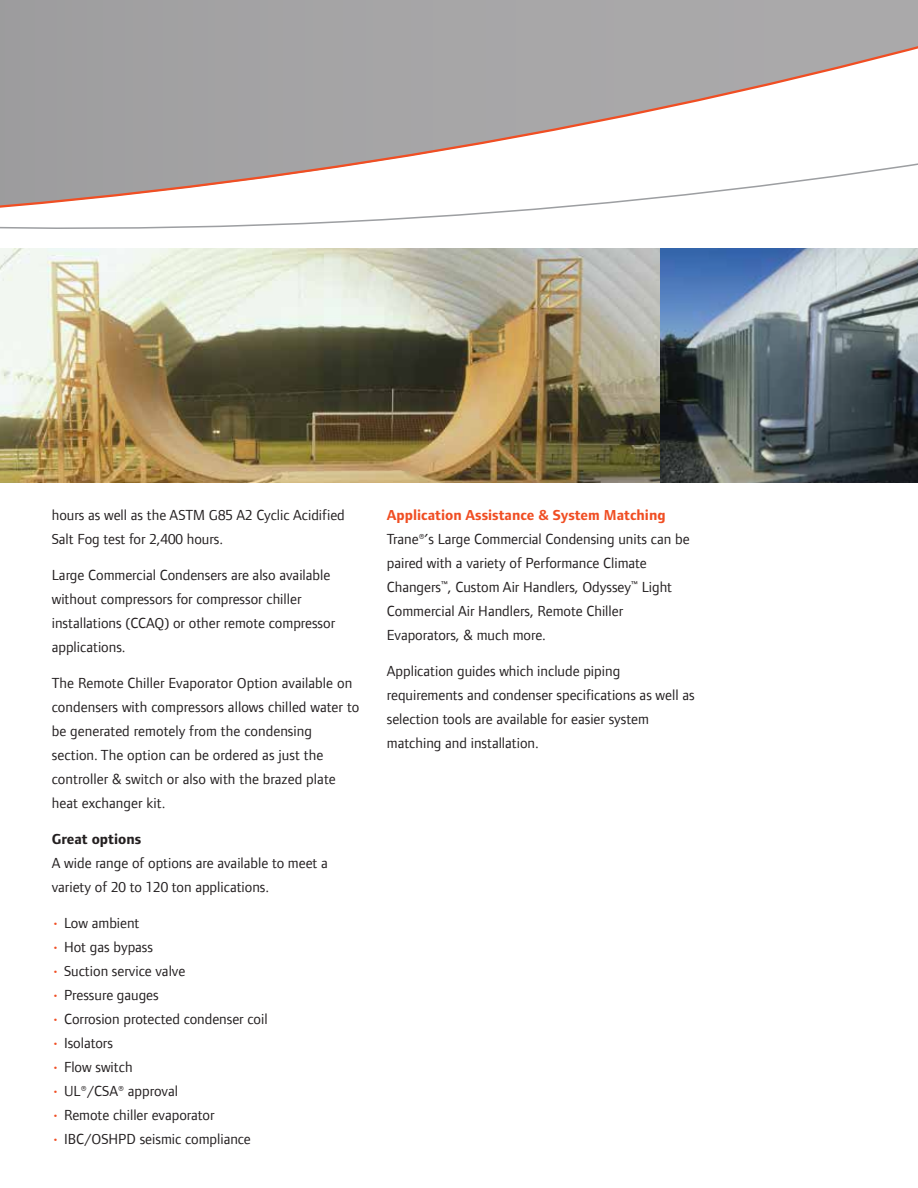
<style>
.page{position:relative;width:918px;height:1188px;background:#fff}
.page>*{position:absolute;margin:0;border:0;box-sizing:border-box;transform-origin:0 0}
.t1{font:15px/24px "Foundry Form Sans";color:#231f20}
.t2{font:700 15px "Foundry Form Sans";color:#f04e23}
.t3{font:700 15px "Foundry Form Sans";color:#231f20}
.s1{color:#f04e23}
</style>
<div class="page">
<svg style="left:0;top:0;width:918px;height:37px;background:#a5a4a6"></svg>
<svg style="left:0;top:37px;width:918px;height:192px"></svg>
<img style="left:0;top:249px;width:661px;height:233px">
<img style="left:661px;top:249px;width:257px;height:233px">
<p class="t1" style="left:52px;top:503px;width:295px">hours as well as the ASTM G85 A2 Cyclic Acidified<br>Salt Fog test for 2,400 hours.</p>
<p class="t1" style="left:52px;top:563px;width:285px">Large Commercial Condensers are also available without compressors for compressor chiller installations (CCAQ) or other remote compressor applications.</p>
<p class="t1" style="left:52px;top:671px;width:309px">The Remote Chiller Evaporator Option available on condensers with compressors allows chilled water to be generated remotely from the condensing section. The option can be ordered as just the controller &amp; switch or also with the brazed plate heat exchanger kit.</p>
<p class="t3" style="left:52px;top:831px;width:91px">Great options</p>
<p class="t1" style="left:52px;top:851px;width:278px">A wide range of options are available to meet a variety of 20 to 120 ton applications.</p>
<p class="t1" style="left:52px;top:911px;width:89px"><span class="s1">•</span> Low ambient</p>
<p class="t1" style="left:52px;top:935px;width:103px"><span class="s1">•</span> Hot gas bypass</p>
<p class="t1" style="left:52px;top:959px;width:135px"><span class="s1">•</span> Suction service valve</p>
<p class="t1" style="left:52px;top:983px;width:108px"><span class="s1">•</span> Pressure gauges</p>
<p class="t1" style="left:52px;top:1007px;width:217px"><span class="s1">•</span> Corrosion protected condenser coil</p>
<p class="t1" style="left:52px;top:1031px;width:63px"><span class="s1">•</span> Isolators</p>
<p class="t1" style="left:52px;top:1055px;width:82px"><span class="s1">•</span> Flow switch</p>
<p class="t1" style="left:52px;top:1079px;width:128px"><span class="s1">•</span> UL®/CSA® approval</p>
<p class="t1" style="left:52px;top:1103px;width:164px"><span class="s1">•</span> Remote chiller evaporator</p>
<p class="t1" style="left:52px;top:1127px;width:200px"><span class="s1">•</span> IBC/OSHPD seismic compliance</p>
<p class="t2" style="left:387px;top:507px;width:280px">Application Assistance &amp; System Matching</p>
<p class="t1" style="left:387px;top:527px;width:304px">Trane®’s Large Commercial Condensing units can be paired with a variety of Performance Climate Changers<sup>™</sup>, Custom Air Handlers, Odyssey<sup>™</sup> Light Commercial Air Handlers, Remote Chiller Evaporators, &amp; much more.</p>
<p class="t1" style="left:387px;top:659px;width:309px">Application guides which include piping requirements and condenser specifications as well as selection tools are available for easier system matching and installation.</p>
</div>
